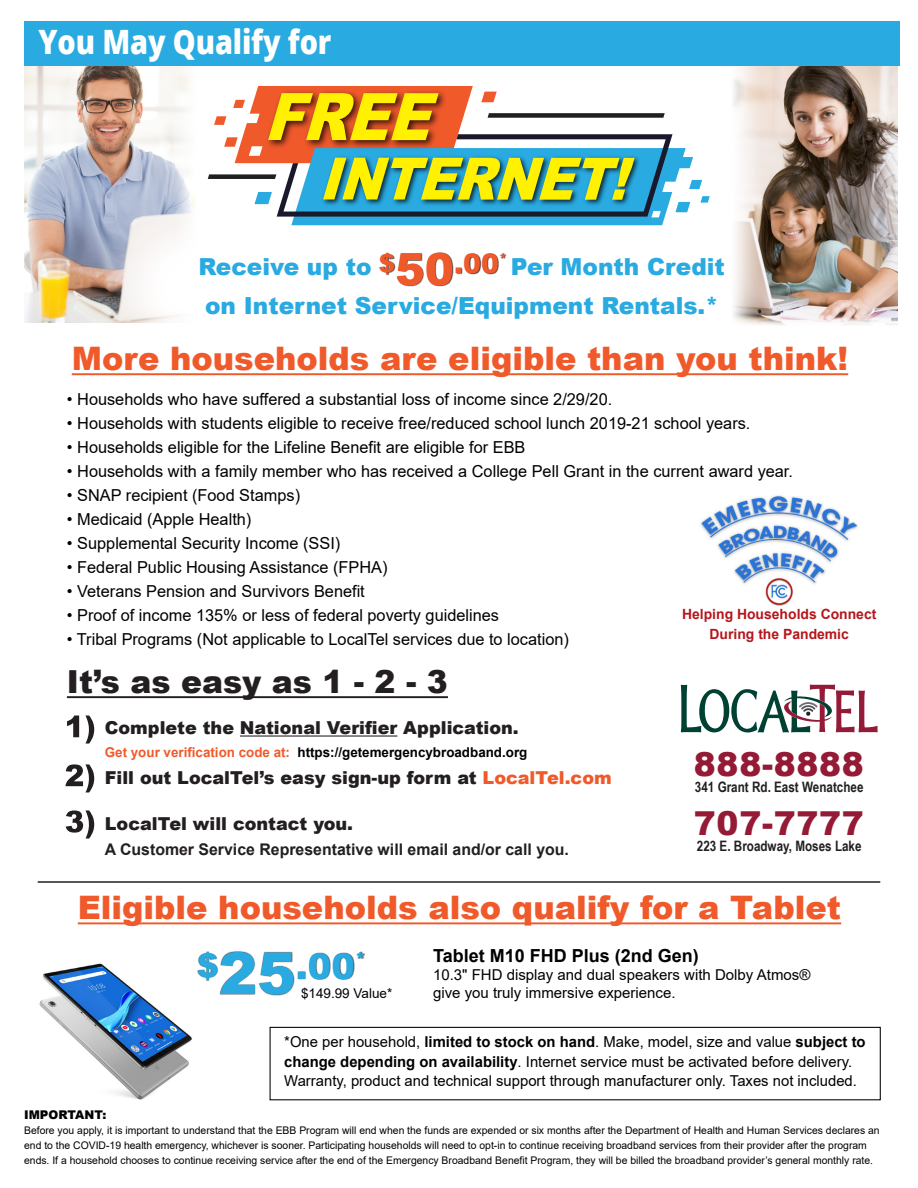
<style>
.page{position:relative;width:918px;height:1188px;background:#fff}
.page>*{position:absolute;margin:0;border:0;box-sizing:border-box;transform-origin:0 0}
.t1{font:italic 900 65.55px "Arial";color:#fff100;scale:.87 1}
.t2{font:italic 900 58.5px "Arial";color:#fff100;scale:.87 1}
.t3{font:900 35.4px "Arial";color:#29aae1}
.t4{font:800 33.6px "Open Sans";letter-spacing:-.005em;color:#fff;scale:.86 1}
.t5{font:900 33px "Arial";letter-spacing:.02em;color:#941a36}
.t6{font:900 32.4px "Arial";color:#f05a2b}
.t7{font:900 31.65px "Arial";color:#231f20}
.t8{font:900 27px "Arial";color:#f05a2b}
.t9{font:900 23.55px/38.7px "Arial";color:#29aae1;text-align:right}
.t10{font:700 18px "Arial";color:#000}
.t11{font:900 17.85px "Arial";color:#231f20}
.t12{font:16.5px "Arial";color:#000}
.t13{font:700 16.05px "Arial";color:#231f20}
.t14{font:15px/19.5px "Arial";color:#000}
.t15{font:700 14.4px "Arial Narrow";color:#231f20}
.t16{font:700 14.1px/19.5px "Arial";color:#b6161b;text-align:center}
.t17{font:700 13.5px "Arial";color:#000}
.t18{font:13.5px "Arial";color:#000}
.t19{font:900 12px "Arial";color:#000}
.t20{font:10.5px/15px "Arial";color:#000}
.s1{font-size:24.6px}
.s2{font-size:44.1px}
.s3{color:#f05a2b}
.s4{font-size:32.4px}
.s5{font-size:57.9px}
.s6{font-weight:700}
</style>
<div class="page">
<img style="left:24px;top:65px;width:188px;height:258px">
<img style="left:723px;top:65px;width:175px;height:260px">
<div style="left:24px;top:21px;width:875px;height:44px;background:#29aae1"></div>
<svg style="left:681px;top:685px;width:197px;height:48px"></svg>
<svg style="left:208px;top:86px;width:502px;height:139px"></svg>
<img style="left:252px;top:86px;width:204px;height:86px">
<img style="left:309px;top:145px;width:340px;height:81px">
<hr style="left:72px;top:373px;width:776px;height:2px;background:#f05a2b">
<hr style="left:67px;top:696px;width:381px;height:2px;background:#231f20">
<img style="left:378px;top:225px;width:131px;height:62px">
<hr style="left:240px;top:735px;width:157px;height:2px;background:#231f20">
<svg style="left:67px;top:716px;width:12px;height:21px"></svg>
<svg style="left:86px;top:716px;width:8px;height:28px"></svg>
<svg style="left:65px;top:764px;width:29px;height:28px"></svg>
<svg style="left:66px;top:810px;width:28px;height:29px"></svg>
<img style="left:39px;top:963px;width:153px;height:137px">
<img style="left:196px;top:924px;width:172px;height:72px">
<hr style="left:78px;top:922px;width:763px;height:2px;background:#f05a2b">
<div style="left:270px;top:1027px;width:611px;height:73px;border:1px solid #000"></div>
<img style="left:700px;top:495px;width:158px;height:111px">
<hr style="left:38px;top:881px;width:842px;height:2px;background:#231f20">
<h3 class="t4" style="left:39px;top:16px;width:342px">You May Qualify for</h3>
<h1 class="t1" style="left:264px;top:69px;width:221px">FREE</h1>
<h2 class="t2" style="left:319px;top:136px;width:381px">INTERNET!</h2>
<h3 class="t8" style="left:379px;top:244px;width:130px"><span class="s1">$</span><span class="s2">50</span>.00<sup>*</sup></h3>
<h3 class="t9" style="left:205px;top:247px;width:521px">Per Month Credit<br>on Internet Service/Equipment Rentals.*</h3>
<h3 class="t9" style="left:198px;top:247px;width:175px">Receive up to</h3>
<h3 class="t6" style="left:72px;top:335px;width:778px">More households are eligible than you think!</h3>
<p class="t12" style="left:67px;top:388px;width:547px">• Households who have suffered a substantial loss of income since 2/29/20.</p>
<p class="t12" style="left:67px;top:412px;width:685px">• Households with students eligible to receive free/reduced school lunch 2019-21 school years.</p>
<p class="t12" style="left:67px;top:436px;width:460px">• Households eligible for the Lifeline Benefit are eligible for EBB</p>
<p class="t12" style="left:67px;top:460px;width:728px">• Households with a family member who has received a College Pell Grant in the current award year.</p>
<p class="t12" style="left:67px;top:484px;width:235px">• SNAP recipient (Food Stamps)</p>
<p class="t12" style="left:67px;top:508px;width:186px">• Medicaid (Apple Health)</p>
<p class="t12" style="left:67px;top:532px;width:275px">• Supplemental Security Income (SSI)</p>
<p class="t12" style="left:67px;top:556px;width:322px">• Federal Public Housing Assistance (FPHA)</p>
<p class="t12" style="left:67px;top:580px;width:299px">• Veterans Pension and Survivors Benefit</p>
<p class="t12" style="left:67px;top:604px;width:434px">• Proof of income 135% or less of federal poverty guidelines</p>
<p class="t12" style="left:67px;top:628px;width:503px">• Tribal Programs (Not applicable to LocalTel services due to location)</p>
<p class="t16" style="left:682px;top:605px;width:196px">Helping Households Connect<br>During the Pandemic</p>
<h3 class="t7" style="left:67px;top:659px;width:382px">It’s as easy as 1 - 2 - 3</h3>
<p class="t11" style="left:105px;top:714px;width:416px">Complete the National Verifier Application.</p>
<p class="t17" style="left:105px;top:743px;width:424px"><span class="s3">Get your verification code at:</span> https://getemergencybroadband.org</p>
<p class="t11" style="left:105px;top:765px;width:508px">Fill out LocalTel’s easy sign-up form at <span class="s3">LocalTel.com</span></p>
<p class="t11" style="left:105px;top:811px;width:250px">LocalTel will contact you.</p>
<p class="t13" style="left:105px;top:838px;width:466px">A Customer Service Representative will email and/or call you.</p>
<h3 class="t5" style="left:694px;top:740px;width:171px">888-8888</h3>
<p class="t15" style="left:695px;top:776px;width:170px">341 Grant Rd. East Wenatchee</p>
<h3 class="t5" style="left:694px;top:799px;width:171px">707-7777</h3>
<p class="t15" style="left:697px;top:835px;width:166px">223 E. Broadway, Moses Lake</p>
<h3 class="t6" style="left:78px;top:884px;width:765px">Eligible households also qualify for a Tablet</h3>
<h3 class="t3" style="left:197px;top:940px;width:170px"><span class="s4">$</span><span class="s5">25</span>.00<sup>*</sup></h3>
<p class="t18" style="left:301px;top:984px;width:93px">$149.99 Value*</p>
<p class="t10" style="left:433px;top:943px;width:267px">Tablet M10 FHD Plus (2nd Gen)</p>
<p class="t14" style="left:433px;top:965px;width:379px;line-height:18px">10.3" FHD display and dual speakers with Dolby Atmos® give you truly immersive experience.</p>
<p class="t14" style="left:284px;top:1032px;width:583px">*One per household, <span class="s6">limited to stock on hand</span>. Make, model, size and value <span class="s6">subject to change depending on availability</span>. Internet service must be activated before delivery.<br>Warranty, product and technical support through manufacturer only. Taxes not included.</p>
<p class="t19" style="left:24px;top:1106px;width:84px">IMPORTANT:</p>
<p class="t20" style="left:24px;top:1123px;width:857px">Before you apply, it is important to understand that the EBB Program will end when the funds are expended or six months after the Department of Health and Human Services declares an end to the COVID-19 health emergency, whichever is sooner. Participating households will need to opt-in to continue receiving broadband services from their provider after the program ends. If a household chooses to continue receiving service after the end of the Emergency Broadband Benefit Program, they will be billed the broadband provider’s general monthly rate.</p>
</div>
